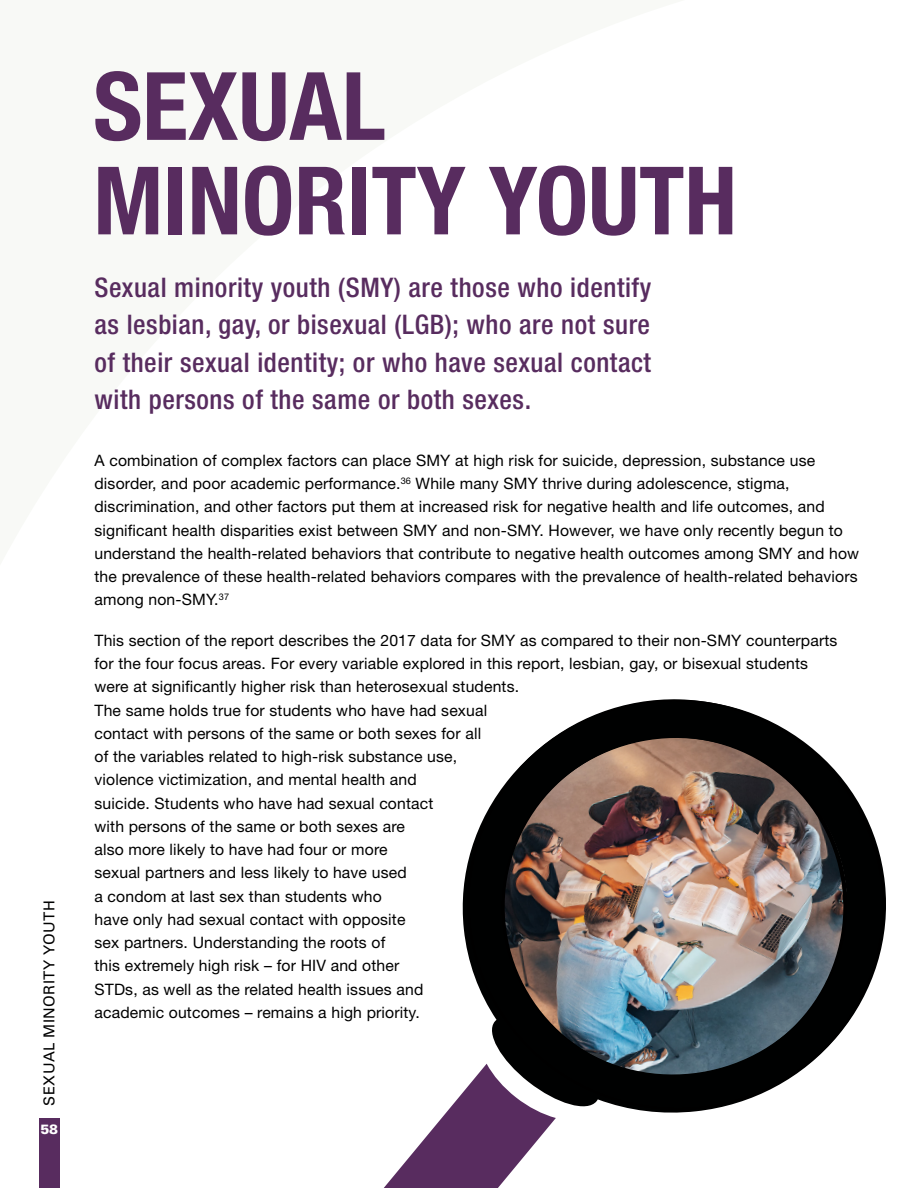
<style>
.page{position:relative;width:918px;height:1188px;background:#fff}
.page>*{position:absolute;margin:0;border:0;box-sizing:border-box;transform-origin:0 0}
.t1{font:700 condensed 94.5px/94.5px "Helvetica Neue";color:#582c5f}
.t2{font:500 condensed 27px/37.5px "Helvetica Neue";letter-spacing:.02em;color:#582c5f;text-align:justify}
.t3{font:15.75px/23.2px "Helvetica Neue";letter-spacing:.01em;color:#000}
.t4{font:15px "Univers";letter-spacing:.025em;color:#000101}
.t5{font:900 13.5px "Univers";color:#fff}
</style>
<div class="page">
<svg style="left:384px;top:1113px;width:159px;height:75px"></svg>
<img style="left:446px;top:699px;width:440px;height:435px">
<div style="left:39px;top:1118px;width:21px;height:70px;background:#582c5f"></div>
<p class="t4" style="left:40px;top:1106px;width:207px;rotate:-90deg">SEXUAL MINORITY YOUTH</p>
<p class="t5" style="left:41px;top:1121px;width:19px">58</p>
<h1 class="t1" style="left:93px;top:58px;width:645px">SEXUAL<br>MINORITY YOUTH</h1>
<h2 class="t2" style="left:94px;top:268px;width:558px">Sexual minority youth (SMY) are those who identify as lesbian, gay, or bisexual (LGB); who are not sure of their sexual identity; or who have sexual contact with persons of the same or both sexes</h2>
<p class="t3" style="left:94px;top:449px;width:766px">A combination of complex factors can place SMY at high risk for suicide, depression, substance use disorder, and poor academic performance.<sup>36</sup> While many SMY thrive during adolescence, stigma, discrimination, and other factors put them at increased risk for negative health and life outcomes, and significant health disparities exist between SMY and non-SMY. However, we have only recently begun to understand the health-related behaviors that contribute to negative health outcomes among SMY and how the prevalence of these health-related behaviors compares with the prevalence of health-related behaviors among non-SMY.<sup>37</sup></p>
<p class="t3" style="left:95px;top:629px;width:744px">This section of the report describes the 2017 data for SMY as compared to their non-SMY counterparts for the four focus areas. For every variable explored in this report, lesbian, gay, or bisexual students were at significantly higher risk than heterosexual students.<br>The same holds true for students who have had sexual<br>contact with persons of the same or both sexes for all<br>of the variables related to high-risk substance use,<br>violence victimization, and mental health and<br>suicide. Students who have had sexual contact<br>with persons of the same or both sexes are<br>also more likely to have had four or more<br>sexual partners and less likely to have used<br>a condom at last sex than students who<br>have only had sexual contact with opposite<br>sex partners. Understanding the roots of<br>this extremely high risk – for HIV and other<br>STDs, as well as the related health issues and<br>academic outcomes – remains a high priority.</p>
</div>
